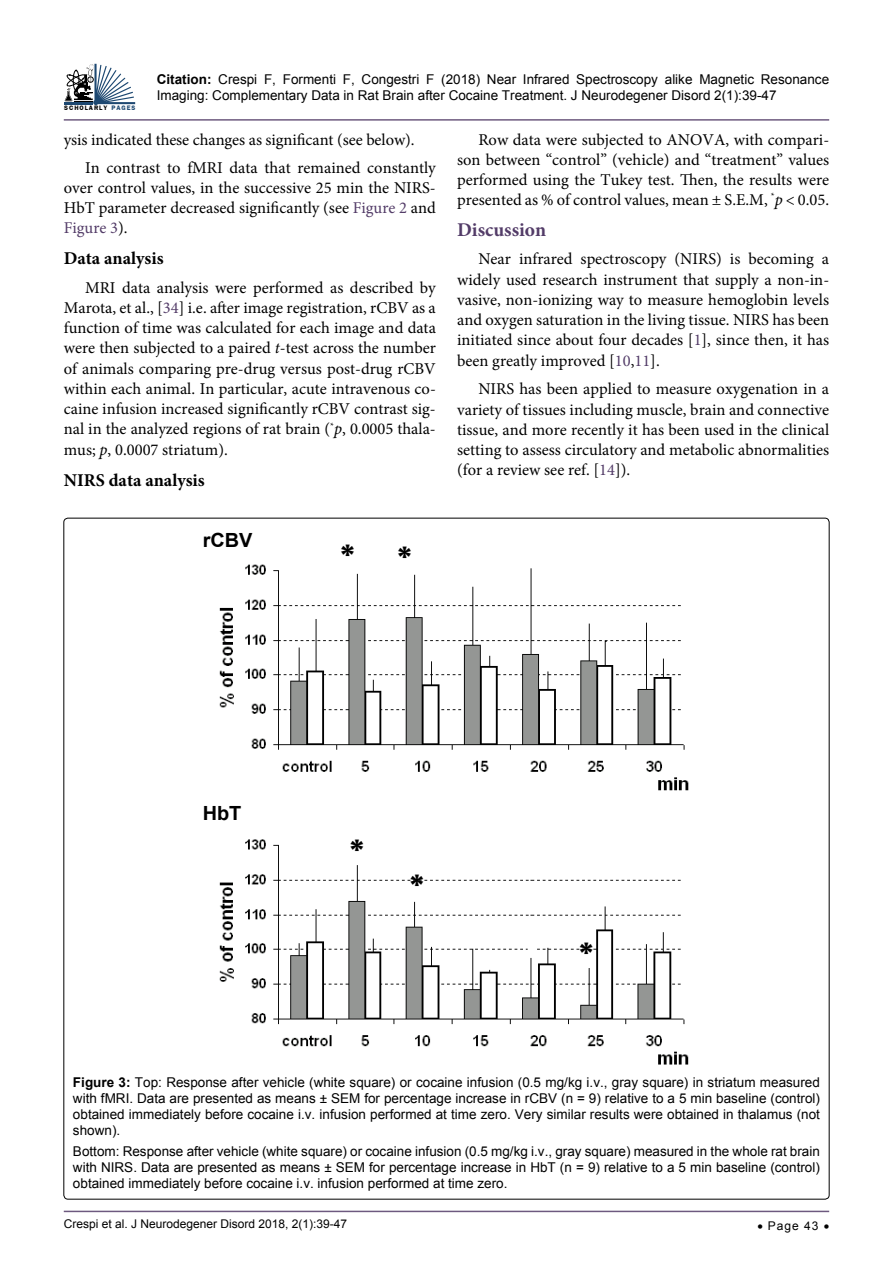
<style>
.page{position:relative;width:893px;height:1263px;background:#fff}
.page>*{position:absolute;margin:0;border:0;box-sizing:border-box;transform-origin:0 0}
.t1{font:700 31.8px "Century Gothic";color:#000}
.t2{font:700 19.5px "Minion Pro";color:#533c68}
.t3{font:700 19.5px "Arial";color:#000}
.t4{font:700 18px "Minion Pro";color:#000}
.t5{font:16.5px/20.2px "Minion Pro";color:#000;text-align:justify}
.t6{font:13.5px/16.2px "Arial";color:#000;text-align:justify}
.t7{font:12px "Arial";color:#000}
.t8{font:10.2px "Freesia UPC Bold";letter-spacing:.09em;color:#000}
.s1{color:#1d4871}
.s2{font-weight:700}
.s3{color:#533c68}
.s4{font-style:italic}
</style>
<div class="page">
<hr style="left:64px;top:1211px;width:765px;height:1px;background:#533c68">
<hr style="left:64px;top:119px;width:765px;height:2px;background:#533c68">
<hr style="left:64px;top:102px;width:29px;height:2px;background:#1d4871">
<svg style="left:65px;top:64px;width:70px;height:41px"></svg>
<img style="left:219px;top:564px;width:470px;height:227px">
<img style="left:219px;top:839px;width:470px;height:226px">
<p class="t8" style="left:64px;top:100px;width:73px">SCHOLARLY <span class="s1">PAGES</span></p>
<p class="t6" style="left:157px;top:71px;width:674px"><span class="s2">Citation:</span> Crespi F, Formenti F, Congestri F (2018) Near Infrared Spectroscopy alike Magnetic Resonance<br>Imaging: Complementary Data in Rat Brain after Cocaine Treatment. J Neurodegener Disord 2(1):39-47</p>
<p class="t5" style="left:85px;top:126px;width:352px;line-height:28.3px;text-indent:-21px">ysis indicated these changes as significant (see below).<br>In contrast to fMRI data that remained constantly</p>
<p class="t5" style="left:64px;top:178px;width:374px;line-height:19.8px">over control values, in the successive 25 min the NIRS-HbT parameter decreased significantly (see <span class="s3">Figure 2</span> and <span class="s3">Figure 3</span>).</p>
<p class="t4" style="left:64px;top:245px;width:101px">Data analysis</p>
<p class="t5" style="left:64px;top:277px;width:374px;text-indent:21px">MRI data analysis were performed as described by Marota, et al., [<span class="s3">34</span>] i.e. after image registration, rCBV as a function of time was calculated for each image and data were then subjected to a paired <span class="s4">t</span>-test across the number of animals comparing pre-drug versus post-drug rCBV within each animal. In particular, acute intravenous co&shy;caine infusion increased significantly rCBV contrast sig&shy;nal in the analyzed regions of rat brain (<sup>*</sup><span class="s4">p</span>, 0.0005 thala&shy;mus; <span class="s4">p</span>, 0.0007 striatum).</p>
<p class="t4" style="left:64px;top:467px;width:143px">NIRS data analysis</p>
<p class="t3" style="left:203px;top:527px;width:51px">rCBV</p>
<h1 class="t1" style="left:340px;top:533px;width:73px">* *</h1>
<p class="t5" style="left:457px;top:130px;width:374px;line-height:19.8px;text-indent:21px">Row data were subjected to ANOVA, with compari&shy;son between “control” (vehicle) and “treatment” values performed using the Tukey test. Then, the results were presented as % of control values, mean ± S.E.M, <sup>*</sup><span class="s4">p</span> &lt; 0.05.</p>
<p class="t2" style="left:457px;top:216px;width:91px">Discussion</p>
<p class="t5" style="left:457px;top:249px;width:374px;text-indent:21px">Near infrared spectroscopy (NIRS) is becoming a widely used research instrument that supply a non-in&shy;vasive, non-ionizing way to measure hemoglobin levels and oxygen saturation in the living tissue. NIRS has been initiated since about four decades [<span class="s3">1</span>], since then, it has been greatly improved [<span class="s3">10</span>,<span class="s3">11</span>].</p>
<p class="t5" style="left:457px;top:379px;width:374px;text-indent:21px">NIRS has been applied to measure oxygenation in a variety of tissues including muscle, brain and connective tissue, and more recently it has been used in the clinical setting to assess circulatory and metabolic abnormalities (for a review see ref. [<span class="s3">14</span>]).</p>
<p class="t3" style="left:203px;top:800px;width:40px">HbT</p>
<h1 class="t1" style="left:350px;top:827px;width:16px">*</h1>
<h1 class="t1" style="left:410px;top:862px;width:16px">*</h1>
<h1 class="t1" style="left:579px;top:930px;width:16px">*</h1>
<p class="t6" style="left:73px;top:1074px;width:748px"><span class="s2">Figure 3:</span> Top: Response after vehicle (white square) or cocaine infusion (0.5 mg/kg i.v., gray square) in striatum measured with fMRI. Data are presented as means ± SEM for percentage increase in rCBV (n = 9) relative to a 5 min baseline (control) obtained immediately before cocaine i.v. infusion performed at time zero. Very similar results were obtained in thalamus (not shown).</p>
<p class="t6" style="left:73px;top:1143px;width:748px">Bottom: Response after vehicle (white square) or cocaine infusion (0.5 mg/kg i.v., gray square) measured in the whole rat brain with NIRS. Data are presented as means ± SEM for percentage increase in HbT (n = 9) relative to a 5 min baseline (control) obtained immediately before cocaine i.v. infusion performed at time zero.</p>
<p class="t7" style="left:64px;top:1215px;width:285px">Crespi et al. J Neurodegener Disord 2018, 2(1):39-47</p>
<p class="t7" style="left:757px;top:1218px;width:73px">• Page 43 •</p>
</div>
